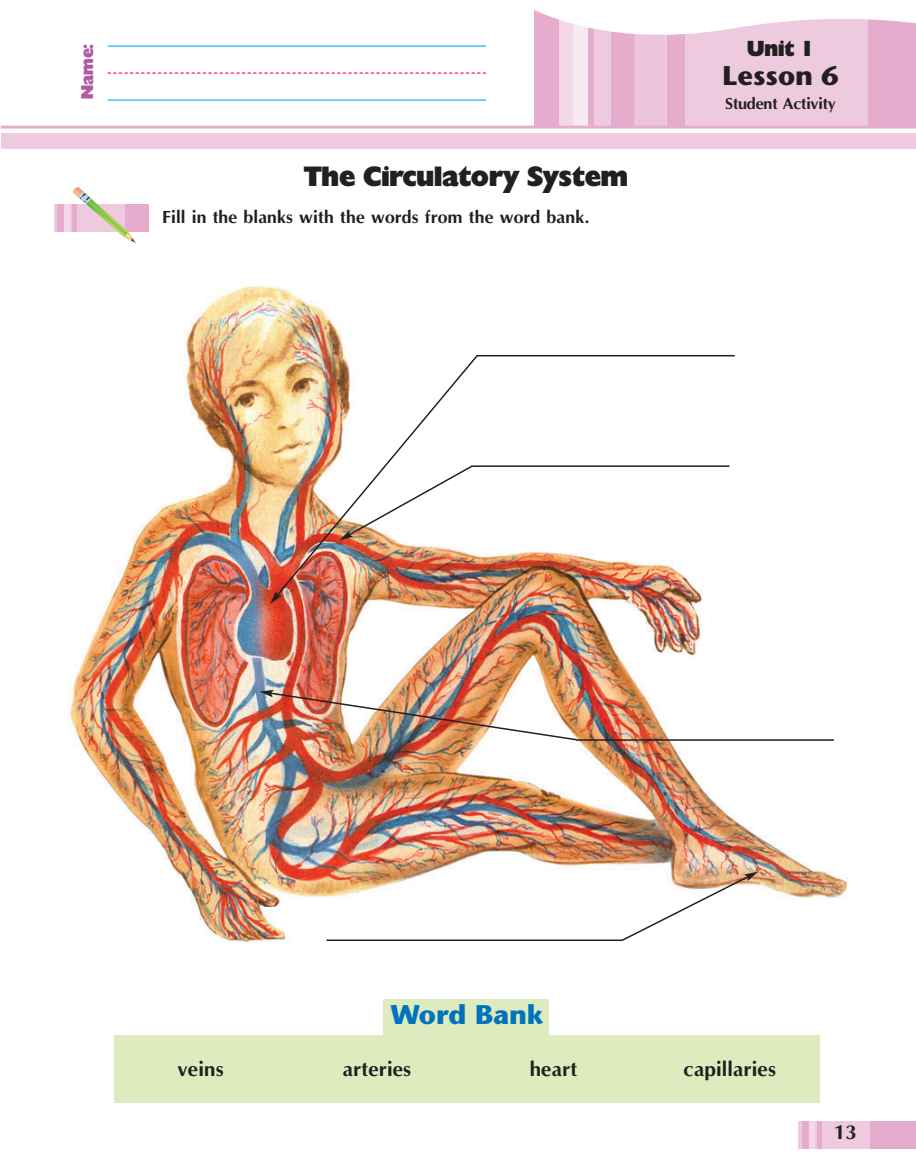
<style>
.page{position:relative;width:916px;height:1175px;background:#fff}
.page>*{position:absolute;margin:0;border:0;box-sizing:border-box;transform-origin:0 0}
.t1{font:27px "Gallant";color:#231f20}
.t2{font:700 27px "Stone Sans";color:#0073bc}
.t3{font:700 27px "Stone Sans";color:#231f20}
.t4{font:700 21px "Optim";color:#231f20}
.t5{font:21px "Gallant";color:#231f20}
.t6{font:700 18px "Optim";color:#231f20}
.t7{font:700 16.5px "Optim";letter-spacing:-.02em;color:#231f20}
.t8{font:16.5px "Gallant";color:#b358a3}
</style>
<div class="page">
<div style="left:798px;top:1120px;width:78px;height:28px;background:#eecadf"></div>
<hr style="left:802px;top:1120px;width:3px;height:28px;background:#e5acce">
<hr style="left:804px;top:1120px;width:4px;height:28px;background:#e5acce">
<div style="left:808px;top:1120px;width:6px;height:28px;background:#f2d8e8"></div>
<div style="left:817px;top:1120px;width:5px;height:28px;background:#e5acce"></div>
<div style="left:870px;top:1120px;width:45px;height:28px;background:#e5acce"></div>
<div style="left:534px;top:10px;width:77px;height:118px;background:#e5acce"></div>
<div style="left:559px;top:10px;width:14px;height:118px;background:#f2d7e7"></div>
<div style="left:594px;top:10px;width:297px;height:118px;background:#eecadf"></div>
<div style="left:611px;top:10px;width:9px;height:118px;background:#e5acce"></div>
<div style="left:619px;top:10px;width:15px;height:118px;background:#e5acce"></div>
<hr style="left:633px;top:10px;width:3px;height:118px;background:#edbfd9">
<div style="left:667px;top:10px;width:18px;height:118px;background:#e5acce"></div>
<div style="left:636px;top:10px;width:28px;height:118px;background:#ecc5dc"></div>
<div style="left:868px;top:10px;width:47px;height:118px;background:#e5acce"></div>
<div style="left:573px;top:10px;width:15px;height:118px;background:#f8eaf2"></div>
<hr style="left:1px;top:126px;width:914px;height:3px;background:#e5acce">
<div style="left:1px;top:133px;width:914px;height:15px;background:#eecbe0"></div>
<svg style="left:535px;top:10px;width:380px;height:43px"></svg>
<hr style="left:108px;top:45px;width:378px;height:2px;background:#00aeef">
<svg style="left:108px;top:72px;width:378px;height:2px"></svg>
<hr style="left:108px;top:99px;width:378px;height:2px;background:#00aeef">
<div style="left:383px;top:999px;width:165px;height:37px;background:#ddebbf"></div>
<div style="left:114px;top:1035px;width:705px;height:67px;background:#ddebbf"></div>
<svg style="left:54px;top:204px;width:19px;height:27px"></svg>
<hr style="left:58px;top:204px;width:2px;height:27px;background:#e5acce">
<hr style="left:60px;top:204px;width:4px;height:27px;background:#e5acce">
<div style="left:64px;top:204px;width:5px;height:27px;background:#f2d8e8"></div>
<div style="left:126px;top:204px;width:22px;height:27px;background:#e5acce"></div>
<svg style="left:73px;top:187px;width:63px;height:56px"></svg>
<img style="left:69px;top:286px;width:779px;height:656px">
<hr style="left:471px;top:465px;width:258px;height:2px;background:#231f20">
<img style="left:275px;top:353px;width:204px;height:244px">
<svg style="left:270px;top:591px;width:12px;height:13px"></svg>
<hr style="left:476px;top:355px;width:258px;height:1px;background:#231f20">
<img style="left:259px;top:690px;width:319px;height:51px">
<hr style="left:575px;top:739px;width:258px;height:1px;background:#231f20">
<hr style="left:326px;top:939px;width:296px;height:2px;background:#231f20">
<svg style="left:620px;top:871px;width:138px;height:71px"></svg>
<p class="t8" style="left:78px;top:99px;width:57px;rotate:-90deg">Name:</p>
<p class="t5" style="left:747px;top:36px;width:68px">Unit 1</p>
<h1 class="t3" style="left:722px;top:65px;width:117px">Lesson 6</h1>
<p class="t7" style="left:725px;top:94px;width:112px">Student Activity</p>
<h1 class="t1" style="left:304px;top:161px;width:325px">The Circulatory System</h1>
<p class="t6" style="left:162px;top:206px;width:428px">Fill in the blanks with the words from the word bank.</p>
<h1 class="t2" style="left:390px;top:1003px;width:155px">Word Bank</h1>
<p class="t4" style="left:177px;top:1056px;width:48px">veins</p>
<p class="t4" style="left:343px;top:1056px;width:70px">arteries</p>
<p class="t4" style="left:529px;top:1056px;width:49px">heart</p>
<p class="t4" style="left:683px;top:1056px;width:94px">capillaries</p>
<p class="t4" style="left:833px;top:1119px;width:25px">13</p>
</div>
